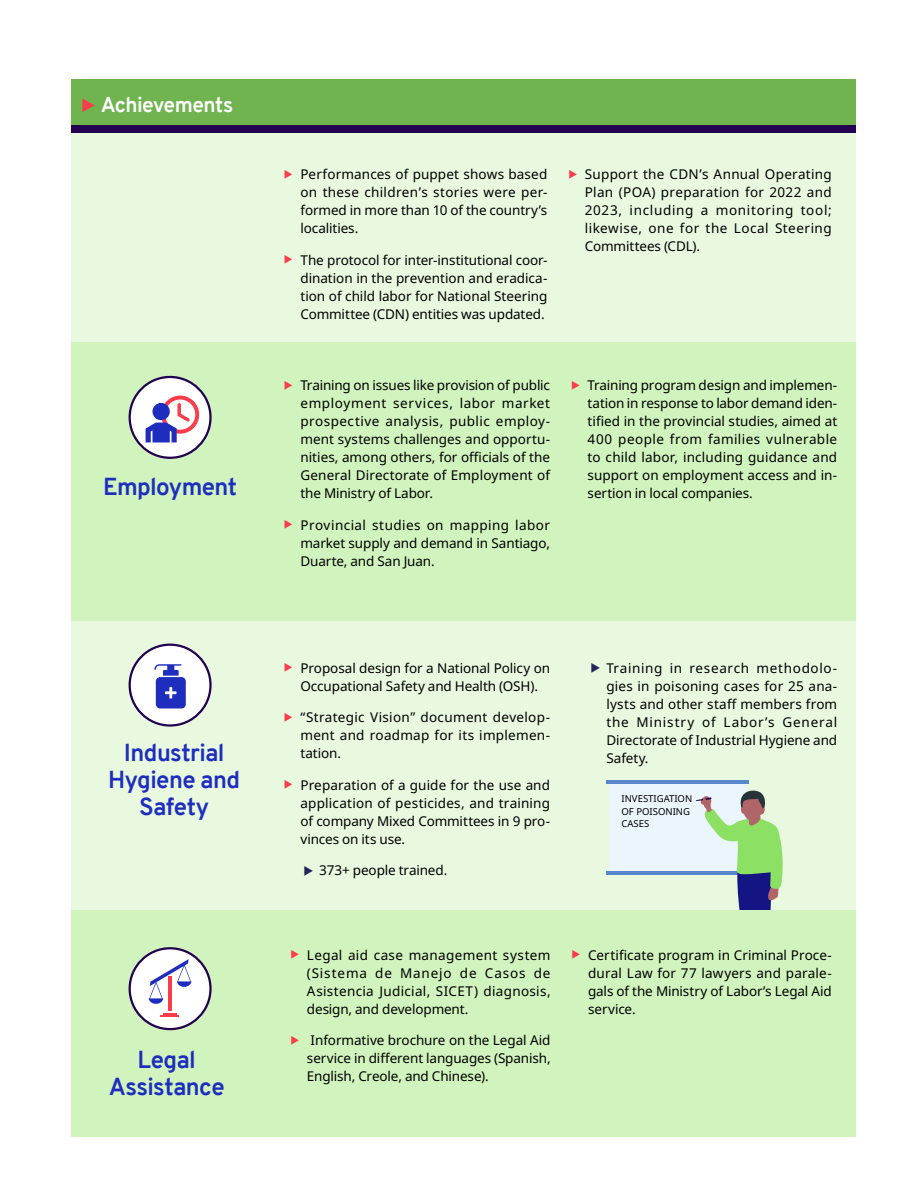
<style>
.page{position:relative;width:918px;height:1188px;background:#fff}
.page>*{position:absolute;margin:0;border:0;box-sizing:border-box;transform-origin:0 0}
.Factsheet_A4_-_Headi{font:700 24px/27px "Overpass";letter-spacing:-.02em;color:#1e2dbe;text-align:center}
.Fact_sheet_A4_-_head{font:700 21px "Overpass";letter-spacing:-.025em;color:#fff}
.t1{font:13.5px/18px "Noto Sans";letter-spacing:-.005em;color:#000;text-align:justify}
.ILO_Cuerpo{font:9.6px/12.8px "Noto Sans";color:#000}
</style>
<div class="page">
<div style="left:71px;top:132px;width:785px;height:210px;background:#e8f9e0"></div>
<div style="left:71px;top:606px;width:785px;height:304px;background:#e8f9e0"></div>
<div style="left:71px;top:342px;width:785px;height:279px;background:#d1f3be"></div>
<div style="left:71px;top:910px;width:785px;height:226px;background:#d1f3be"></div>
<div style="left:71px;top:79px;width:785px;height:48px;background:#70b450"></div>
<div style="left:71px;top:125px;width:785px;height:7px;background:#230050"></div>
<svg style="left:82px;top:99px;width:13px;height:13px"></svg>
<div style="left:130px;top:377px;width:80px;height:81px;background:#fff;border-radius:50%"></div>
<div style="left:129px;top:376px;width:83px;height:83px;border:2px solid #230050;border-radius:50%"></div>
<svg style="left:161px;top:396px;width:38px;height:38px"></svg>
<div style="left:165px;top:400px;width:30px;height:30px;background:#fff;border-radius:50%"></div>
<svg style="left:146px;top:403px;width:44px;height:39px"></svg>
<div style="left:152px;top:403px;width:18px;height:17px;background:#1e2dbe;border-radius:50%"></div>
<div style="left:130px;top:645px;width:80px;height:80px;background:#fff;border-radius:50%"></div>
<div style="left:129px;top:644px;width:83px;height:83px;border:2px solid #230050;border-radius:50%"></div>
<svg style="left:154px;top:664px;width:32px;height:44px"></svg>
<div style="left:130px;top:948px;width:80px;height:81px;background:#fff;border-radius:50%"></div>
<div style="left:129px;top:947px;width:83px;height:83px;border:2px solid #230050;border-radius:50%"></div>
<hr style="left:168px;top:977px;width:4px;height:34px;background:#fa3c4b">
<svg style="left:161px;top:1013px;width:18px;height:4px"></svg>
<svg style="left:149px;top:959px;width:42px;height:45px"></svg>
<div style="left:610px;top:783px;width:136px;height:89px;background:#ebf5fc"></div>
<hr style="left:607px;top:871px;width:142px;height:4px;background:#5987cc">
<hr style="left:607px;top:780px;width:142px;height:4px;background:#5987cc">
<svg style="left:696px;top:790px;width:87px;height:120px"></svg>
<p class="Fact_sheet_A4_-_head" style="left:101px;top:90px;width:134px">Achievements</p>
<p class="Factsheet_A4_-_Headi" style="left:103px;top:473px;width:136px">Employment</p>
<p class="Factsheet_A4_-_Headi" style="left:124px;top:739px;width:102px">Industrial</p>
<p class="Factsheet_A4_-_Headi" style="left:108px;top:766px;width:133px">Hygiene and</p>
<p class="Factsheet_A4_-_Headi" style="left:139px;top:793px;width:72px">Safety</p>
<p class="Factsheet_A4_-_Headi" style="left:109px;top:1046px;width:118px">Legal<br>Assistance</p>
<p class="t1" style="left:300px;top:166px;width:248px">Performances of puppet shows based on these children’s stories were per&shy;formed in more than 10 of the country’s localities.</p>
<p class="t1" style="left:300px;top:251px;width:248px">The protocol for inter-institutional coor&shy;dination in the prevention and eradica&shy;tion of child labor for National Steering Committee (CDN) entities was updated.</p>
<p class="t1" style="left:300px;top:377px;width:251px">Training on issues like provision of public employment services, labor market prospective analysis, public employ&shy;ment systems challenges and opportu&shy;nities, among others, for officials of the General Directorate of Employment of the Ministry of Labor.</p>
<p class="t1" style="left:300px;top:516px;width:251px">Provincial studies on mapping labor market supply and demand in Santiago, Duarte, and San Juan.</p>
<p class="t1" style="left:585px;top:166px;width:248px">Support the CDN’s Annual Operating Plan (POA) preparation for 2022 and 2023, including a monitoring tool; likewise, one for the Local Steering Committees (CDL).</p>
<p class="t1" style="left:588px;top:377px;width:251px">Training program design and implemen&shy;tation in response to labor demand iden&shy;tified in the provincial studies, aimed at 400 people from families vulnerable to child labor, including guidance and support on employment access and in&shy;sertion in local companies.</p>
<p class="t1" style="left:300px;top:659px;width:251px">Proposal design for a National Policy on<br>Occupational Safety and Health (OSH).</p>
<p class="t1" style="left:300px;top:709px;width:251px">“Strategic Vision” document develop&shy;ment and roadmap for its implemen&shy;tation.</p>
<p class="t1" style="left:300px;top:776px;width:251px">Preparation of a guide for the use and application of pesticides, and training of company Mixed Committees in 9 pro&shy;vinces on its use.</p>
<p class="t1" style="left:319px;top:862px;width:130px">373+ people trained.</p>
<p class="t1" style="left:307px;top:946px;width:245px">Legal aid case management system (Sistema de Manejo de Casos de Asistencia Judicial, SICET) diagnosis, design, and development.</p>
<p class="t1" style="left:307px;top:1031px;width:245px">Informative brochure on the Legal Aid service in different languages (Spanish, English, Creole, and Chinese).</p>
<p class="t1" style="left:606px;top:659px;width:232px">Training in research methodolo&shy;gies in poisoning cases for 25 ana&shy;lysts and other staff members from the Ministry of Labor’s General Directorate of Industrial Hygiene and Safety.</p>
<p class="ILO_Cuerpo" style="left:622px;top:792px;width:72px">INVESTIGATION<br>OF POISONING<br>CASES</p>
<p class="t1" style="left:588px;top:946px;width:245px">Certificate program in Criminal Proce&shy;dural Law for 77 lawyers and parale&shy;gals of the Ministry of Labor’s Legal Aid service.</p>
</div>
